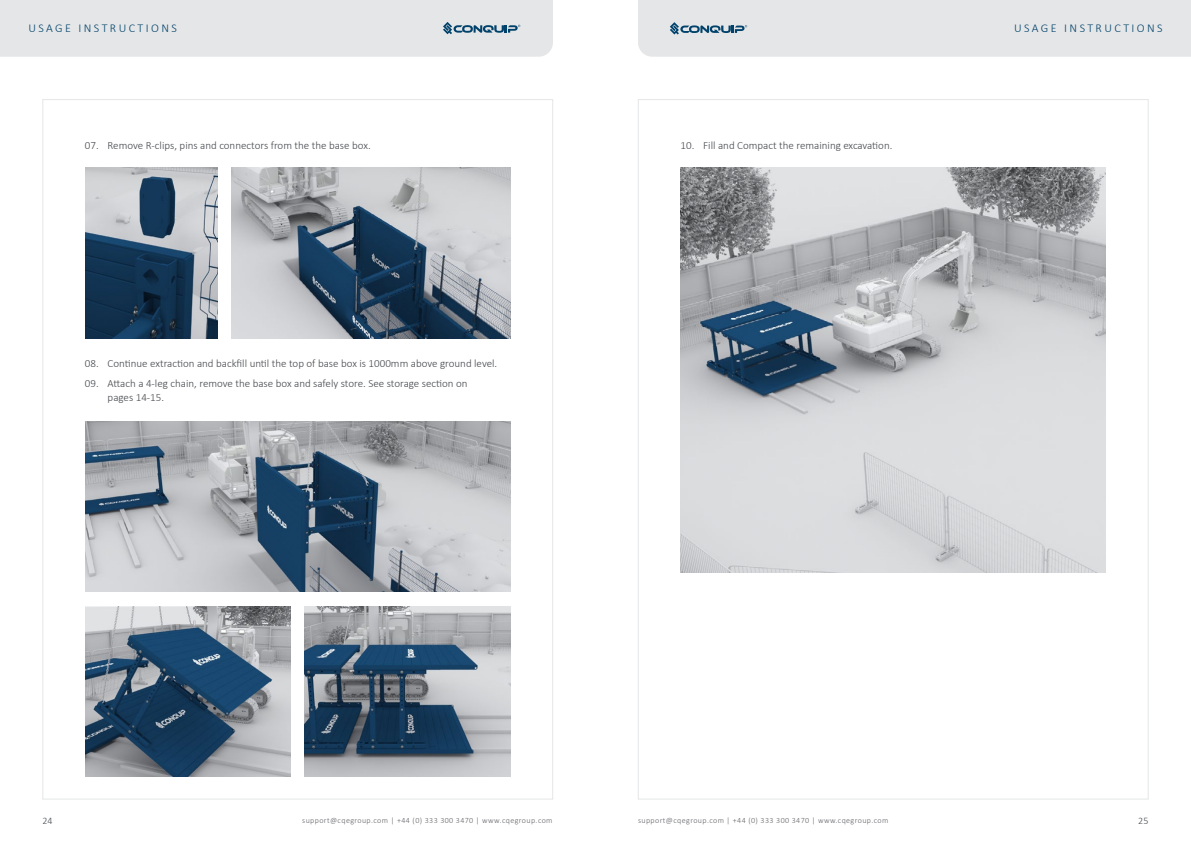
<style>
.page{position:relative;width:1191px;height:842px;background:#fff}
.page>*{position:absolute;margin:0;border:0;box-sizing:border-box;transform-origin:0 0}
.t1{font:300 12px "Calibri";letter-spacing:.2em;color:#00426b}
.t2{font:300 11px/13.2px "Calibri";color:#43464b}
.t3{font:300 10px "Calibri";color:#43464b}
.t4{font:300 8px "Calibri";letter-spacing:.05em;color:#636469}
</style>
<div class="page">
<div style="left:0;top:0;width:553px;height:57px;background:#e5e6e7"></div>
<div style="left:638px;top:0;width:553px;height:57px;background:#e5e6e7"></div>
<img style="left:85px;top:168px;width:132px;height:170px">
<img style="left:231px;top:168px;width:279px;height:170px">
<img style="left:85px;top:421px;width:425px;height:170px">
<img style="left:85px;top:607px;width:205px;height:170px">
<img style="left:305px;top:607px;width:205px;height:170px">
<img style="left:680px;top:168px;width:426px;height:404px">
<p class="t1" style="left:28px;top:21px;width:150px">USAGE INSTRUCTIONS</p>
<p class="t1" style="left:1014px;top:21px;width:150px">USAGE INSTRUCTIONS</p>
<p class="t2" style="left:85px;top:138px;width:287px">07. Remove R-clips, pins and connectors from the the base box.</p>
<p class="t2" style="left:680px;top:138px;width:213px">10. Fill and Compact the remaining excavation.</p>
<p class="t2" style="left:85px;top:357px;width:414px">08. Continue extraction and backfill until the top of base box is 1000mm above ground level.</p>
<p class="t2" style="left:108px;top:377px;width:361px;text-indent:-23px">09. Attach a 4-leg chain, remove the base box and safely store. See storage section on pages 14-15.</p>
<p class="t3" style="left:43px;top:814px;width:12px">24</p>
<p class="t4" style="left:302px;top:816px;width:252px">support@cqegroup.com | +44 (0) 333 300 3470 | www.cqegroup.com</p>
<p class="t4" style="left:638px;top:816px;width:252px">support@cqegroup.com | +44 (0) 333 300 3470 | www.cqegroup.com</p>
<p class="t3" style="left:1138px;top:814px;width:12px">25</p>
</div>
